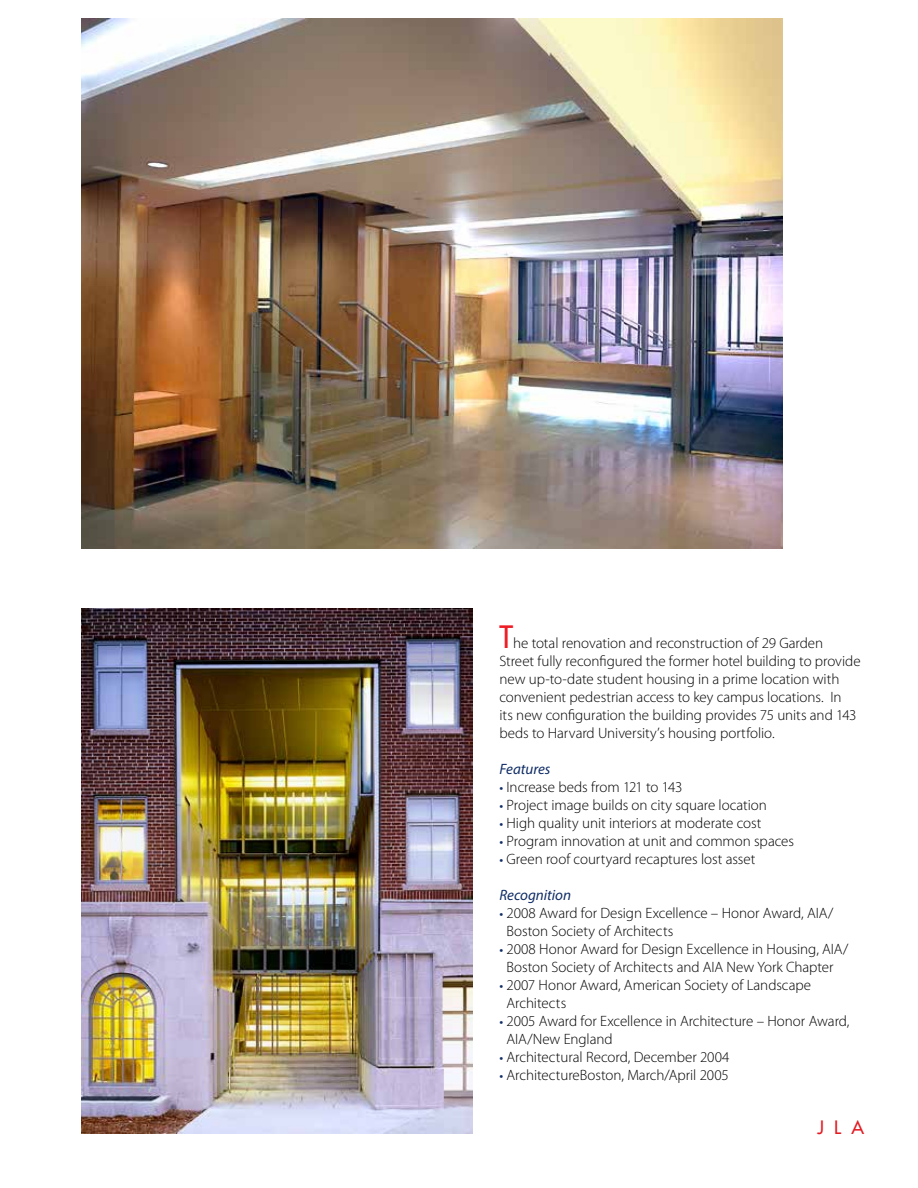
<style>
.page{position:relative;width:918px;height:1188px;background:#fff}
.page>*{position:absolute;margin:0;border:0;box-sizing:border-box;transform-origin:0 0}
.t1{font:18px "Futura";color:#e31b23}
.t2{font:300 15px/18px "Myriad Pro";letter-spacing:-.005em;color:#000}
.t3{font:italic 15px "Myriad Pro";letter-spacing:-.005em;color:#102d66}
.s1{font-family:"Futura";font-weight:400;font-size:30px;color:#ee1c25}
.s2{font-weight:400;font-size:13.5px;color:#102d66}
</style>
<div class="page">
<img style="left:81px;top:18px;width:702px;height:530px">
<img style="left:81px;top:609px;width:391px;height:525px">
<p class="t2" style="left:499px;top:634px;width:363px"><span class="s1">T</span>he total renovation and reconstruction of 29 Garden Street fully reconfigured the former hotel building to provide new up-to-date student housing in a prime location with convenient pedestrian access to key campus locations. In<br>its new configuration the building provides 75 units and 143 beds to Harvard University’s housing portfolio.</p>
<p class="t3" style="left:499px;top:760px;width:52px">Features</p>
<p class="t2" style="left:500px;top:778px;width:184px"><span class="s2">•</span> Increase beds from 121 to 143</p>
<p class="t2" style="left:500px;top:796px;width:269px"><span class="s2">•</span> Project image builds on city square location</p>
<p class="t2" style="left:500px;top:814px;width:263px"><span class="s2">•</span> High quality unit interiors at moderate cost</p>
<p class="t2" style="left:500px;top:832px;width:296px"><span class="s2">•</span> Program innovation at unit and common spaces</p>
<p class="t2" style="left:500px;top:850px;width:257px"><span class="s2">•</span> Green roof courtyard recaptures lost asset</p>
<p class="t3" style="left:499px;top:886px;width:73px">Recognition</p>
<p class="t2" style="left:507px;top:905px;width:328px;text-indent:-7px"><span class="s2">•</span> 2008 Award for Design Excellence – Honor Award, AIA/<br>Boston Society of Architects</p>
<p class="t2" style="left:500px;top:941px;width:350px;text-align:center"><span class="s2">•</span> 2008 Honor Award for Design Excellence in Housing, AIA/<br>Boston Society of Architects and AIA New York Chapter</p>
<p class="t2" style="left:507px;top:977px;width:306px;text-indent:-7px"><span class="s2">•</span> 2007 Honor Award, American Society of Landscape<br>Architects</p>
<p class="t2" style="left:507px;top:1013px;width:345px;text-indent:-7px"><span class="s2">•</span> 2005 Award for Excellence in Architecture – Honor Award,<br>AIA/New England</p>
<p class="t2" style="left:500px;top:1049px;width:232px"><span class="s2">•</span> Architectural Record, December 2004</p>
<p class="t2" style="left:500px;top:1067px;width:231px"><span class="s2">•</span> ArchitectureBoston, March/April 2005</p>
<p class="t1" style="left:817px;top:1116px;width:48px">JLA</p>
</div>
